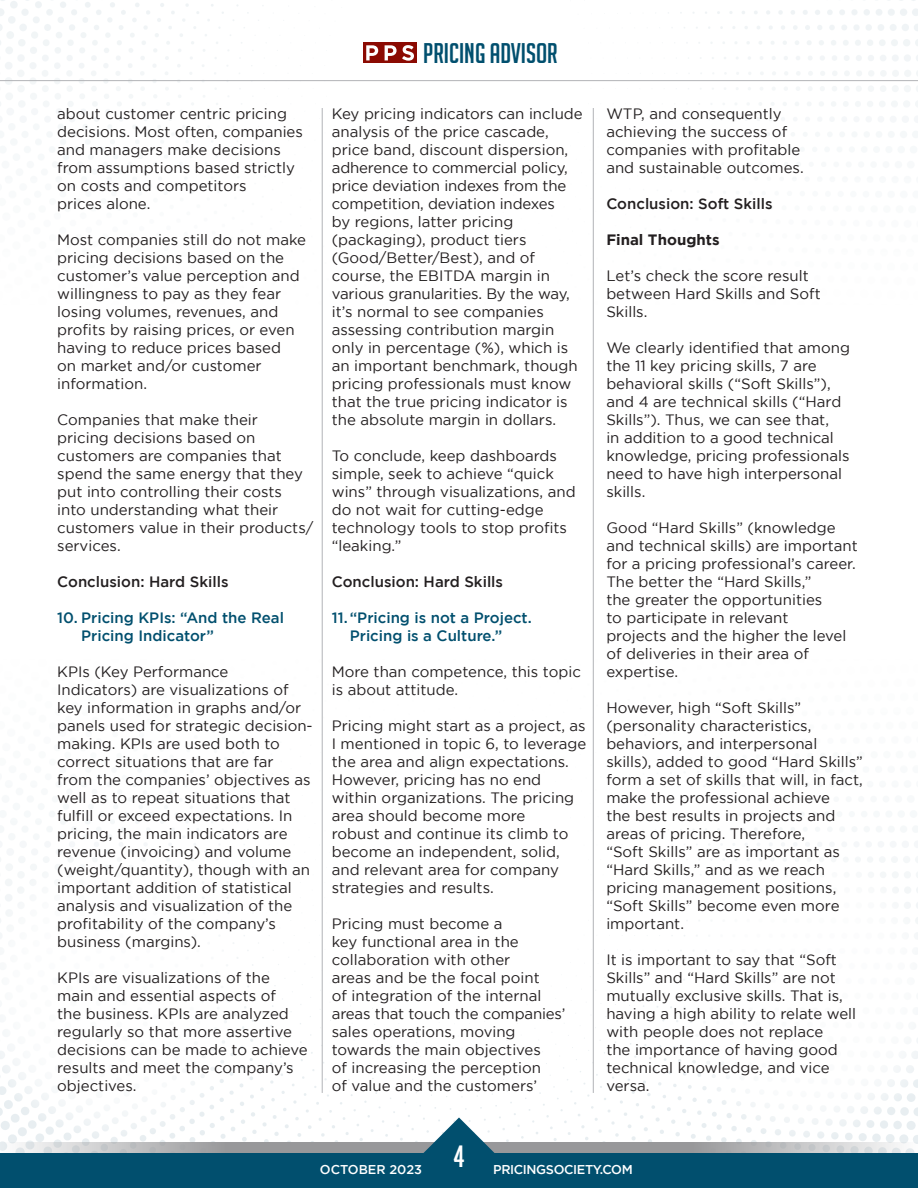
<style>
.page{position:relative;width:918px;height:1188px;background:#fff}
.page>*{position:absolute;margin:0;border:0;box-sizing:border-box;transform-origin:0 0}
.t1{font:30px "Big Noodle Titling";color:#fff}
.t2{font:27.75px "Big Noodle Titling";color:#014f6e}
.t3{font:15px/18px "Gotham";color:#231f20}
.t4{font:500 15px/18px "Gotham";color:#014f6e}
.t5{font:500 15px "Gotham";color:#231f20}
.t6{font:700 15px "Gotham";color:#231f20}
.t7{font:500 12.75px "Gotham";letter-spacing:-.03em;color:#fff}
.t8{font:500 12.75px "Gotham";color:#fff}
</style>
<div class="page">
<img style="left:1px;top:631px;width:917px;height:511px">
<svg style="left:0;top:849px;width:249px;height:292px"></svg>
<svg style="left:670px;top:849px;width:248px;height:292px"></svg>
<svg style="left:0;top:1142px;width:410px;height:11px;background:#b2b2b4"></svg>
<svg style="left:508px;top:1142px;width:410px;height:11px;background:#b2b2b4"></svg>
<div style="left:0;top:1153px;width:918px;height:35px;background:#014f6e"></div>
<img style="left:0;top:0;width:918px;height:333px">
<div style="left:363px;top:43px;width:18px;height:20px;background:#8b0a02"></div>
<div style="left:381px;top:43px;width:18px;height:20px;background:linear-gradient(to bottom,#8b0a02,#8b0a02)"></div>
<div style="left:400px;top:43px;width:17px;height:20px;background:#8b0a02"></div>
<svg style="left:366px;top:45px;width:12px;height:15px"></svg>
<svg style="left:385px;top:45px;width:29px;height:16px"></svg>
<hr style="left:0;top:80px;width:918px;height:1px;background:#b2b3b7">
<svg style="left:410px;top:1117px;width:98px;height:36px"></svg>
<hr style="left:593px;top:108px;width:1px;height:985px;background:#b2b3b7">
<hr style="left:322px;top:108px;width:1px;height:985px;background:#b2b3b7">
<p class="t3" style="left:57px;top:104px;width:247px">about customer centric pricing decisions. Most often, companies and managers make decisions from assumptions based strictly on costs and competitors<br>prices alone.</p>
<p class="t3" style="left:57px;top:230px;width:250px">Most companies still do not make pricing decisions based on the customer’s value perception and willingness to pay as they fear losing volumes, revenues, and profits by raising prices, or even having to reduce prices based<br>on market and/or customer information.</p>
<p class="t3" style="left:57px;top:410px;width:258px">Companies that make their<br>pricing decisions based on customers are companies that spend the same energy that they put into controlling their costs into understanding what their customers value in their products/ services.</p>
<p class="t5" style="left:57px;top:573px;width:173px">Conclusion: Hard Skills</p>
<p class="t4" style="left:81px;top:608px;width:204px;text-indent:-24px">10. Pricing KPIs: “And the Real<br>Pricing Indicator”</p>
<p class="t3" style="left:57px;top:662px;width:257px">KPIs (Key Performance<br>Indicators) are visualizations of key information in graphs and/or panels used for strategic decision&shy;making. KPIs are used both to correct situations that are far<br>from the companies’ objectives as well as to repeat situations that fulfill or exceed expectations. In pricing, the main indicators are revenue (invoicing) and volume (weight/quantity), though with an important addition of statistical analysis and visualization of the profitability of the company’s business (margins).</p>
<p class="t3" style="left:57px;top:968px;width:252px">KPIs are visualizations of the main and essential aspects of<br>the business. KPIs are analyzed regularly so that more assertive decisions can be made to achieve results and meet the company’s objectives.</p>
<p class="t2" style="left:423px;top:38px;width:136px">PRICING ADVISOR</p>
<p class="t3" style="left:332px;top:104px;width:252px">Key pricing indicators can include analysis of the price cascade, price band, discount dispersion, adherence to commercial policy, price deviation indexes from the competition, deviation indexes<br>by regions, latter pricing (packaging), product tiers (Good/Better/Best), and of course, the EBITDA margin in various granularities. By the way, it’s normal to see companies assessing contribution margin only in percentage (%), which is an important benchmark, though pricing professionals must know that the true pricing indicator is the absolute margin in dollars.</p>
<p class="t3" style="left:332px;top:446px;width:245px">To conclude, keep dashboards simple, seek to achieve “quick wins” through visualizations, and do not wait for cutting-edge technology tools to stop profits “leaking.”</p>
<p class="t5" style="left:332px;top:573px;width:173px">Conclusion: Hard Skills</p>
<p class="t4" style="left:350px;top:608px;width:184px;text-indent:-18px">11. “Pricing is not a Project.<br>Pricing is a Culture.”</p>
<p class="t3" style="left:332px;top:662px;width:251px">More than competence, this topic is about attitude.</p>
<p class="t3" style="left:332px;top:716px;width:256px">Pricing might start as a project, as<br>I mentioned in topic 6, to leverage the area and align expectations.<br>However, pricing has no end within organizations. The pricing area should become more<br>robust and continue its climb to become an independent, solid, and relevant area for company strategies and results.</p>
<p class="t3" style="left:332px;top:914px;width:235px">Pricing must become a<br>key functional area in the collaboration with other<br>areas and be the focal point<br>of integration of the internal areas that touch the companies’ sales operations, moving towards the main objectives<br>of increasing the perception<br>of value and the customers’</p>
<p class="t3" style="left:606px;top:104px;width:199px">WTP, and consequently achieving the success of companies with profitable and sustainable outcomes.</p>
<p class="t5" style="left:606px;top:195px;width:168px">Conclusion: Soft Skills</p>
<p class="t6" style="left:606px;top:231px;width:115px">Final Thoughts</p>
<p class="t3" style="left:606px;top:266px;width:216px">Let’s check the score result between Hard Skills and Soft<br>Skills.</p>
<p class="t3" style="left:606px;top:338px;width:245px">We clearly identified that among the 11 key pricing skills, 7 are behavioral skills (“Soft Skills”), and 4 are technical skills (“Hard<br>Skills”). Thus, we can see that,<br>in addition to a good technical knowledge, pricing professionals need to have high interpersonal skills.</p>
<p class="t3" style="left:606px;top:518px;width:253px">Good “Hard Skills” (knowledge and technical skills) are important for a pricing professional’s career.<br>The better the “Hard Skills,”<br>the greater the opportunities<br>to participate in relevant<br>projects and the higher the level of deliveries in their area of expertise.</p>
<p class="t3" style="left:606px;top:698px;width:258px">However, high “Soft Skills” (personality characteristics, behaviors, and interpersonal skills), added to good “Hard Skills” form a set of skills that will, in fact, make the professional achieve<br>the best results in projects and areas of pricing. Therefore,<br>“Soft Skills” are as important as “Hard Skills,” and as we reach pricing management positions, “Soft Skills” become even more important.</p>
<p class="t3" style="left:606px;top:950px;width:251px">It is important to say that “Soft<br>Skills” and “Hard Skills” are not mutually exclusive skills. That is, having a high ability to relate well with people does not replace<br>the importance of having good technical knowledge, and vice versa.</p>
<p class="t8" style="left:320px;top:1163px;width:104px">OCTOBER 2023</p>
<p class="t1" style="left:453px;top:1140px;width:13px">4</p>
<p class="t7" style="left:493px;top:1163px;width:141px">PRICINGSOCIETY.COM</p>
</div>
